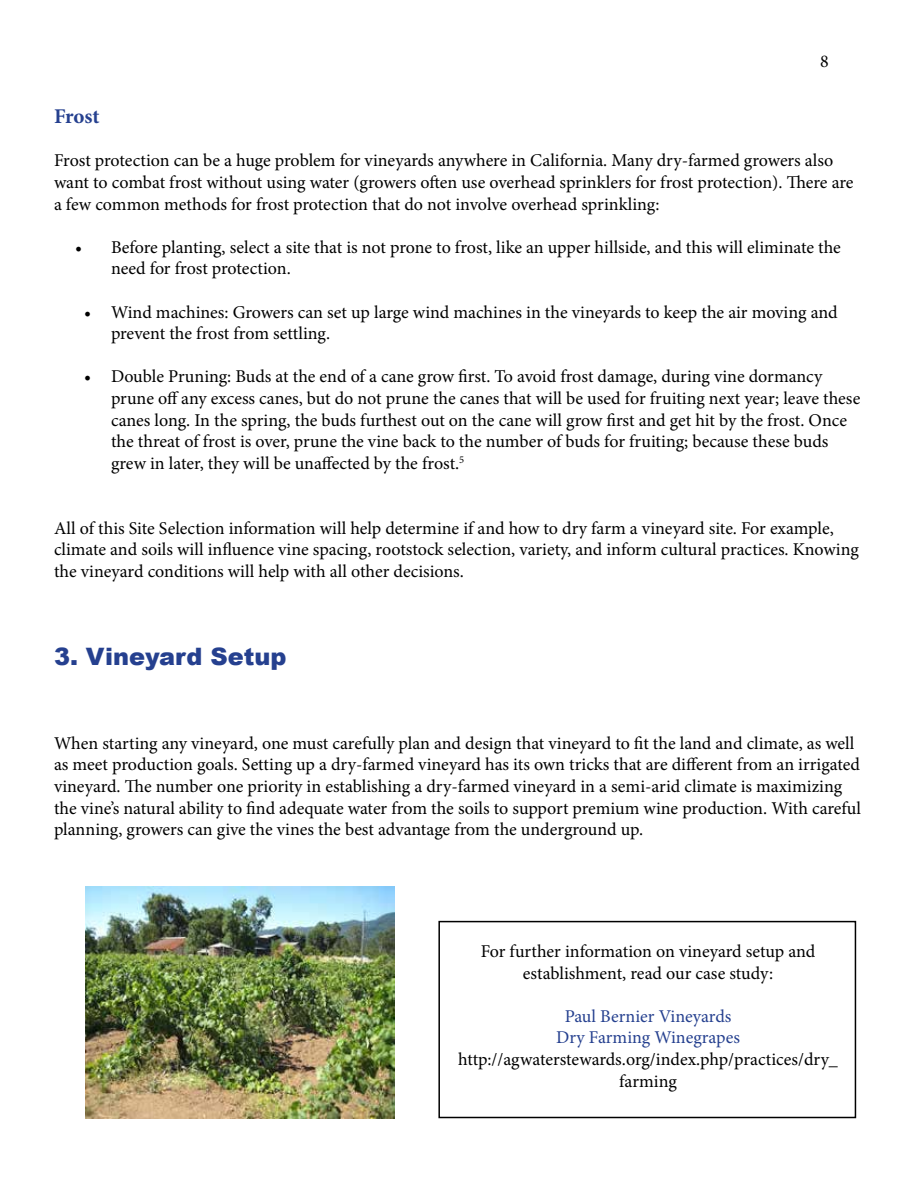
<style>
.page{position:relative;width:918px;height:1188px;background:#fff}
.page>*{position:absolute;margin:0;border:0;box-sizing:border-box;transform-origin:0 0}
.t1{font:900 24px "Arial";color:#25408f}
.t2{font:700 21px "Minion Pro";letter-spacing:-.005em;color:#25408f}
.t3{font:18px/21.6px "Minion Pro";letter-spacing:-.005em;color:#000}
.t4{font:18px/21.6px "Minion Pro";color:#25408f;text-align:center}
</style>
<div class="page">
<div style="left:438px;top:921px;width:418px;height:197px;border:2px solid #000"></div>
<img style="left:86px;top:887px;width:309px;height:231px">
<p class="t3" style="left:820px;top:51px;width:10px">8</p>
<p class="t2" style="left:54px;top:102px;width:47px">Frost</p>
<p class="t3" style="left:54px;top:150px;width:801px">Frost protection can be a huge problem for vineyards anywhere in California. Many dry-farmed growers also want to combat frost without using water (growers often use overhead sprinklers for frost protection). There are a few common methods for frost protection that do not involve overhead sprinkling:</p>
<p class="t3" style="left:111px;top:236px;width:731px;text-indent:-36px">• Before planting, select a site that is not prone to frost, like an upper hillside, and this will eliminate the need for frost protection.</p>
<p class="t3" style="left:111px;top:301px;width:728px;text-indent:-27px">• Wind machines: Growers can set up large wind machines in the vineyards to keep the air moving and prevent the frost from settling.</p>
<p class="t3" style="left:111px;top:366px;width:751px;text-indent:-27px">• Double Pruning: Buds at the end of a cane grow first. To avoid frost damage, during vine dormancy prune off any excess canes, but do not prune the canes that will be used for fruiting next year; leave these canes long. In the spring, the buds furthest out on the cane will grow first and get hit by the frost. Once the threat of frost is over, prune the vine back to the number of buds for fruiting; because these buds grew in later, they will be unaffected by the frost.<sup>5</sup></p>
<p class="t3" style="left:54px;top:517px;width:806px">All of this Site Selection information will help determine if and how to dry farm a vineyard site. For example, climate and soils will influence vine spacing, rootstock selection, variety, and inform cultural practices. Knowing the vineyard conditions will help with all other decisions.</p>
<h1 class="t1" style="left:54px;top:639px;width:234px">3. Vineyard Setup</h1>
<p class="t3" style="left:54px;top:732px;width:809px">When starting any vineyard, one must carefully plan and design that vineyard to fit the land and climate, as well as meet production goals. Setting up a dry-farmed vineyard has its own tricks that are different from an irrigated vineyard. The number one priority in establishing a dry-farmed vineyard in a semi-arid climate is maximizing the vine’s natural ability to find adequate water from the soils to support premium wine production. With careful planning, growers can give the vines the best advantage from the underground up.</p>
<p class="t3" style="left:481px;top:941px;width:336px;text-align:center">For further information on vineyard setup and establishment, read our case study:</p>
<p class="t4" style="left:556px;top:1005px;width:185px">Paul Bernier Vineyards<br>Dry Farming Winegrapes</p>
<p class="t3" style="left:458px;top:1049px;width:381px;text-align:center">http://agwaterstewards.org/index.php/practices/dry_ farming</p>
</div>
